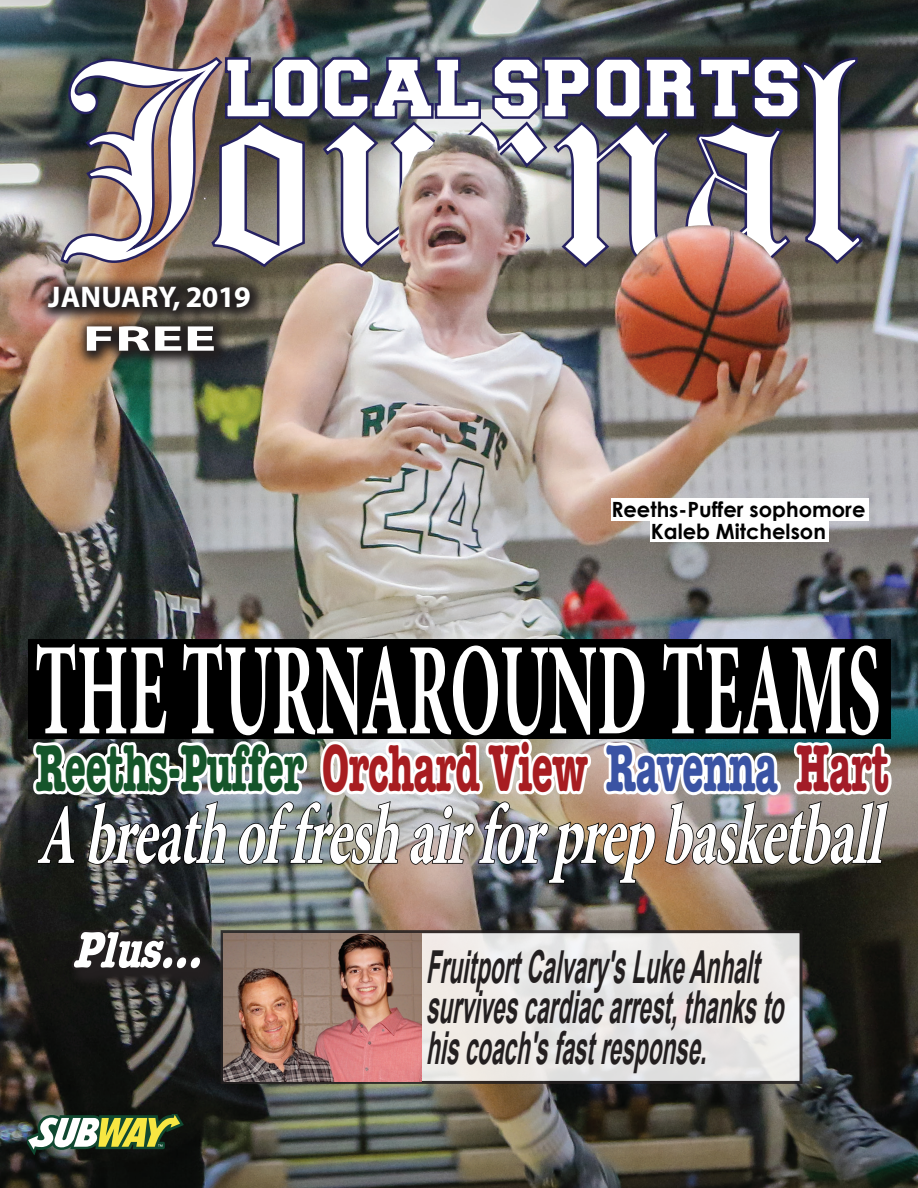
<style>
.page{position:relative;width:918px;height:1188px;background:#fff}
.page>*{position:absolute;margin:0;border:0;box-sizing:border-box;transform-origin:0 0}
.t1{font:700 132px "Minion Pro";color:#fff;scale:.5 1}
.t2{font:italic 700 86.4px "Minion Pro";color:#fff;scale:.63 1}
.t3{font:700 68.25px "American Typewriter";letter-spacing:-.01em;color:#15552a;scale:.57 1}
.t4{font:italic 700 condensed 52.8px "American Typewriter";color:#fff}
.t5{font:italic 700 45.45px/40.5px "Arial";color:#231f20;scale:.5 1}
.t6{font:700 36px "Myriad Pro";color:#fff;scale:1.68 1}
.t7{font:700 30px "Myriad Pro";letter-spacing:-.015em;color:#fff}
.t8{font:700 21px/21.6px "Century Gothic";color:#000;text-align:center}
.s1{color:#a71d21}
.s2{color:#3a53a3}
.s3{color:#a31c27}
</style>
<div class="page">
<img style="left:0;top:0;width:918px;height:134px">
<svg style="left:59px;top:55px;width:805px;height:79px"></svg>
<img style="left:0;top:134px;width:918px;height:1054px">
<img style="left:37px;top:275px;width:230px;height:93px">
<img style="left:28px;top:635px;width:868px;height:553px">
<div style="left:28px;top:639px;width:862px;height:100px;background:#000"></div>
<div style="left:222px;top:932px;width:579px;height:150px;background:linear-gradient(to bottom,#edeae8,#e8e6e4)"></div>
<div style="left:221px;top:930px;width:582px;height:154px;border:3px solid #231f20"></div>
<img style="left:224px;top:933px;width:198px;height:148px">
<div style="left:611px;top:498px;width:257px;height:23px;background:#fff"></div>
<div style="left:650px;top:519px;width:178px;height:23px;background:#fff"></div>
<p class="t7" style="left:48px;top:278px;width:204px">JANUARY, 2019</p>
<p class="t6" style="left:83px;top:315px;width:81px">FREE</p>
<p class="t8" style="left:611px;top:498px;width:256px">Reeths-Puffer sophomore<br>Kaleb Mitchelson</p>
<h1 class="t1" style="left:35px;top:598px;width:1694px">THE TURNAROUND TEAMS</h1>
<h3 class="t3" style="left:35px;top:709px;width:1499px">Reeths-Puffer <span class="s1">Orchard View</span> <span class="s2">Ravenna</span> <span class="s3">Hart</span></h3>
<h2 class="t2" style="left:37px;top:774px;width:1376px">Abreathof freshairforprepbasketball</h2>
<p class="t4" style="left:72px;top:908px;width:151px">Plus...</p>
<p class="t5" style="left:426px;top:948px;width:737px">FruitportCalvary'sLukeAnhalt survivescardiacarrest,thanksto hiscoach'sfastresponse.</p>
</div>
